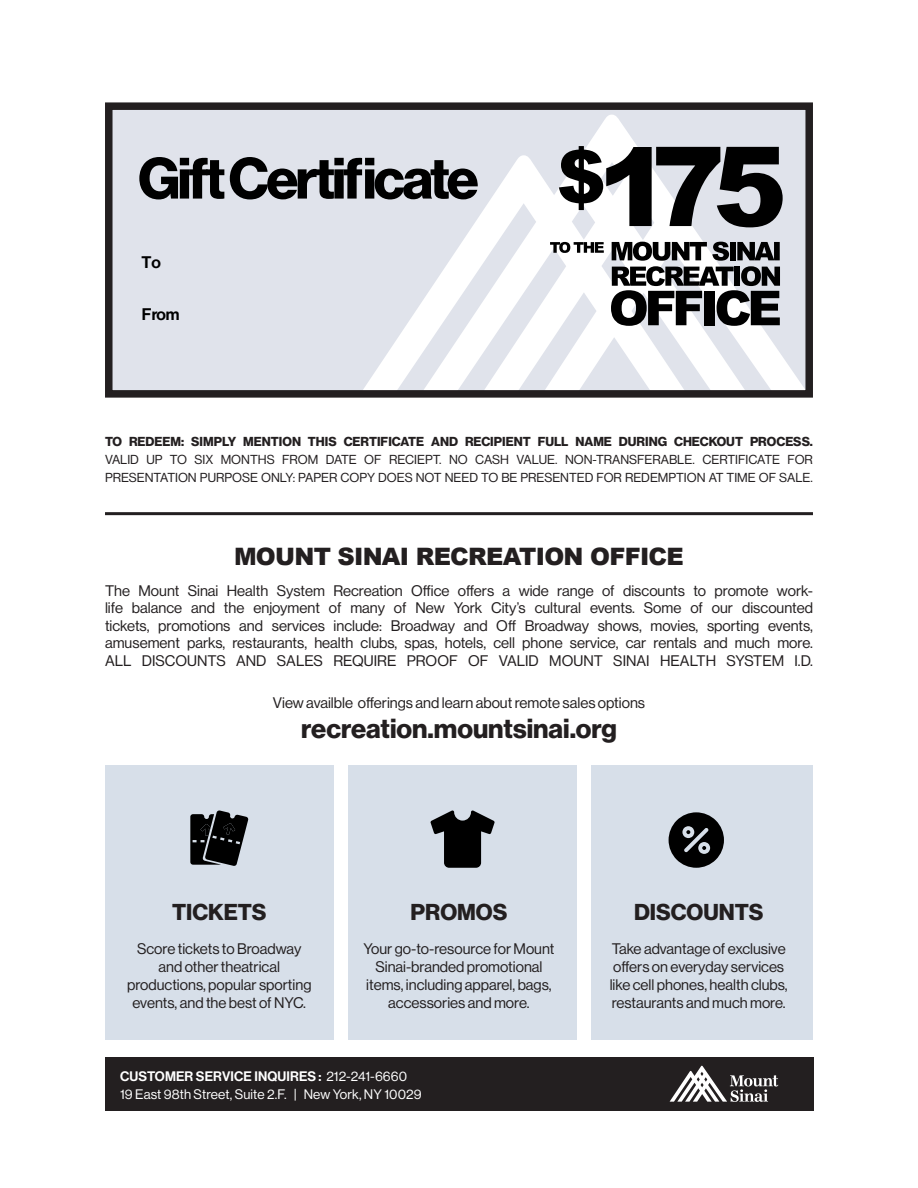
<style>
.page{position:relative;width:918px;height:1188px;background:#fff}
.page>*{position:absolute;margin:0;border:0;box-sizing:border-box;transform-origin:0 0}
.t1{font:27px "N Haas Grotesk DS Std 75 Bd";color:#231f20}
.t2{font:900 24px "Arial";letter-spacing:-.03em;color:#231f20}
.t3{font:22.5px "N Haas Grotesk DS Std 75 Bd";color:#231f20}
.t4{font:16.5px "N Haas Grotesk DS Std 65 Md";color:#000}
.t5{font:15px/18px "N Haas Grotesk DS Std 55 Rg";color:#231f20}
.t6{font:13.5px "N Haas Grotesk DS Std 55 Rg";letter-spacing:.01em;color:#fff}
.t7{font:13.5px "N Haas Grotesk DS Std 65 Md";letter-spacing:.01em;color:#fff}
.t8{font:12.75px "N Haas Grotesk DS Std 55 Rg";color:#231f20}
.t9{font:12.75px "N Haas Grotesk DS Std 75 Bd";color:#231f20}
.s1{font-family:"N Haas Grotesk DS Std 55 Rg"}
</style>
<div class="page">
<div style="left:105px;top:1057px;width:709px;height:54px;background:#231f20"></div>
<hr style="left:105px;top:512px;width:708px;height:3px;background:#231f20">
<div style="left:105px;top:765px;width:229px;height:275px;background:#d7dfe9"></div>
<div style="left:348px;top:765px;width:229px;height:275px;background:#d7dfe9"></div>
<div style="left:592px;top:765px;width:221px;height:275px;background:#d7dfe9"></div>
<svg style="left:669px;top:812px;width:55px;height:56px"></svg>
<svg style="left:430px;top:810px;width:65px;height:58px"></svg>
<svg style="left:190px;top:810px;width:59px;height:56px"></svg>
<svg style="left:670px;top:1066px;width:108px;height:36px"></svg>
<div style="left:109px;top:106px;width:700px;height:288px;background:#e0e3eb"></div>
<svg style="left:364px;top:115px;width:440px;height:274px"></svg>
<svg style="left:139px;top:157px;width:85px;height:42px"></svg>
<svg style="left:230px;top:157px;width:248px;height:42px"></svg>
<svg style="left:550px;top:242px;width:54px;height:11px"></svg>
<svg style="left:611px;top:242px;width:169px;height:84px"></svg>
<svg style="left:559px;top:146px;width:224px;height:81px"></svg>
<div style="left:105px;top:102px;width:708px;height:296px;border:8px solid #231f20"></div>
<p class="t4" style="left:141px;top:253px;width:21px">To</p>
<p class="t4" style="left:142px;top:304px;width:39px">From</p>
<p class="t9" style="left:105px;top:434px;width:709px">TO REDEEM: SIMPLY MENTION THIS CERTIFICATE AND RECIPIENT FULL NAME DURING CHECKOUT PROCESS.</p>
<p class="t8" style="left:105px;top:453px;width:709px">VALID UP TO SIX MONTHS FROM DATE OF RECIEPT. NO CASH VALUE. NON-TRANSFERABLE. CERTIFICATE FOR</p>
<p class="t8" style="left:105px;top:471px;width:709px">PRESENTATION PURPOSE ONLY: PAPER COPY DOES NOT NEED TO BE PRESENTED FOR REDEMPTION AT TIME OF SALE.</p>
<p class="t2" style="left:234px;top:539px;width:451px">MOUNT SINAI RECREATION OFFICE</p>
<p class="t5" style="left:105px;top:582px;width:709px;line-height:17.2px">The Mount Sinai Health System Recreation Office offers a wide range of discounts to promote work&shy;life balance and the enjoyment of many of New York City’s cultural events. Some of our discounted</p>
<p class="t5" style="left:105px;top:617px;width:710px;text-align:justify">tickets, promotions and services include: Broadway and Off Broadway shows, movies, sporting events, amusement parks, restaurants, health clubs, spas, hotels, cell phone service, car rentals and much more.<br>ALL DISCOUNTS AND SALES REQUIRE PROOF OF VALID MOUNT SINAI HEALTH SYSTEM I.D.</p>
<p class="t5" style="left:273px;top:694px;width:374px">View availble offerings and learn about remote sales options</p>
<p class="t1" style="left:301px;top:713px;width:317px">recreation.mountsinai.org</p>
<p class="t3" style="left:172px;top:899px;width:96px">TICKETS</p>
<p class="t3" style="left:411px;top:899px;width:98px">PROMOS</p>
<p class="t3" style="left:634px;top:899px;width:131px">DISCOUNTS</p>
<p class="t5" style="left:137px;top:939px;width:166px">Score tickets to Broadway</p>
<p class="t5" style="left:158px;top:957px;width:123px">and other theatrical</p>
<p class="t5" style="left:127px;top:975px;width:186px;text-align:center">productions, popular sporting events, and the best of NYC.</p>
<p class="t5" style="left:364px;top:939px;width:192px;text-align:center">Your go-to-resource for Mount<br>Sinai-branded promotional items, including apparel, bags, accessories and more.</p>
<p class="t5" style="left:610px;top:939px;width:180px">Take advantage of exclusive offers on everyday services like cell phones, health clubs, restaurants and much more.</p>
<p class="t7" style="left:120px;top:1068px;width:289px">CUSTOMER SERVICE INQUIRES : <span class="s1">212-241-6660</span></p>
<p class="t6" style="left:120px;top:1086px;width:303px">19 East 98th Street, Suite 2.F. | New York, NY 10029</p>
</div>
